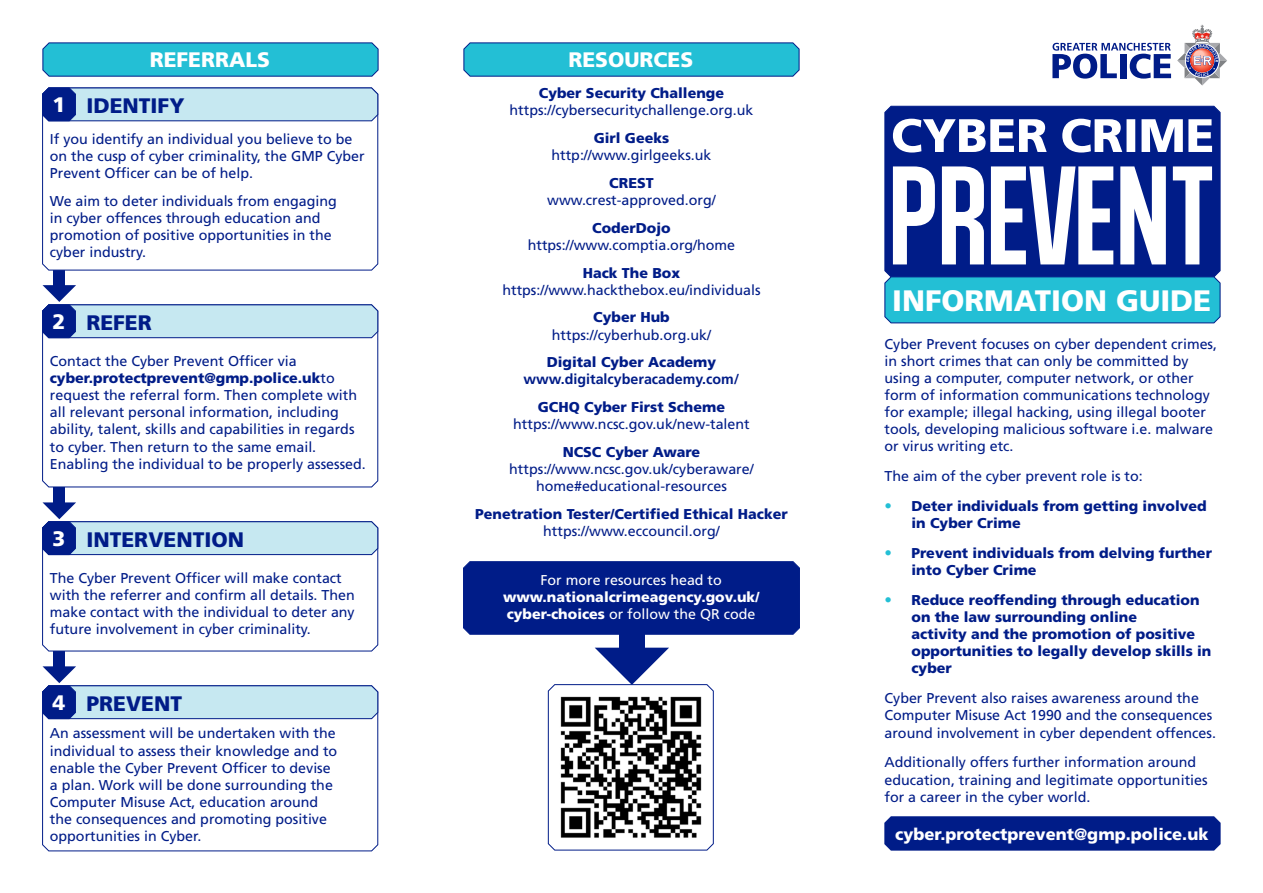
<style>
.page{position:relative;width:1263px;height:893px;background:#fff}
.page>*{position:absolute;margin:0;border:0;box-sizing:border-box;transform-origin:0 0}
.t1{font:900 29.55px "Frutiger LT Std";color:#fff}
.t2{font:900 21px "Frutiger LT Std";color:#001c88}
.t3{font:900 21px "Frutiger LT Std";color:#fff}
.t4{font:900 16.5px "Frutiger LT Std";color:#fff}
.t5{font:14.25px/17.1px "Frutiger LT Std";color:#001c88}
.t6{font:900 14.25px/17.1px "Frutiger LT Std";color:#001c88}
.t7{font:900 14.25px/17.1px "Frutiger LT Std";color:#fff;text-align:center}
.t8{font:700 14.25px/17.1px "Frutiger LT Std";color:#001c88;text-align:center}
.s1{font-weight:900}
.s2{font-weight:400}
.s3{font-weight:400;font-size:15px;color:#23bfd5}
</style>
<div class="page">
<div style="left:54px;top:480px;width:11px;height:26px;background:#001c88"></div>
<div style="left:54px;top:263px;width:11px;height:25px;background:#001c88"></div>
<div style="left:54px;top:644px;width:11px;height:26px;background:#001c88"></div>
<svg style="left:884px;top:105px;width:337px;height:171px;background:#09248c"></svg>
<svg style="left:884px;top:276px;width:337px;height:48px;background:#25b7d1"></svg>
<svg style="left:463px;top:42px;width:337px;height:35px;background:#26b6d1"></svg>
<div style="left:884px;top:816px;width:337px;height:35px;background:#001c88"></div>
<svg style="left:1052px;top:43px;width:119px;height:36px"></svg>
<svg style="left:1177px;top:25px;width:50px;height:61px"></svg>
<svg style="left:548px;top:648px;width:166px;height:203px"></svg>
<div style="left:619px;top:629px;width:26px;height:26px;background:#001c88"></div>
<div style="left:463px;top:561px;width:337px;height:74px;background:#001c88"></div>
<svg style="left:893px;top:119px;width:319px;height:34px"></svg>
<svg style="left:893px;top:166px;width:319px;height:98px"></svg>
<svg style="left:42px;top:42px;width:337px;height:35px;background:#26b6d1"></svg>
<svg style="left:42px;top:122px;width:336px;height:149px"></svg>
<svg style="left:42px;top:87px;width:336px;height:35px;background:#a9c9e1"></svg>
<svg style="left:42px;top:338px;width:336px;height:150px"></svg>
<svg style="left:42px;top:285px;width:336px;height:53px"></svg>
<svg style="left:42px;top:502px;width:336px;height:150px"></svg>
<div style="left:43px;top:522px;width:32px;height:33px;background:#001c88;border-radius:6px"></div>
<div style="left:42px;top:521px;width:34px;height:34px;border:1px solid #001c88;border-radius:6px"></div>
<svg style="left:42px;top:719px;width:336px;height:133px"></svg>
<svg style="left:42px;top:666px;width:336px;height:53px"></svg>
<p class="t3" style="left:150px;top:47px;width:122px">REFERRALS</p>
<p class="t3" style="left:53px;top:92px;width:14px">1</p>
<p class="t5" style="left:50px;top:130px;width:316px">If you identify an individual you believe to be on the cusp of cyber criminality, the GMP Cyber<br>Prevent Officer can be of help.</p>
<p class="t5" style="left:50px;top:192px;width:289px">We aim to deter individuals from engaging in cyber offences through education and promotion of positive opportunities in the cyber industry.</p>
<p class="t2" style="left:86px;top:93px;width:100px">IDENTIFY</p>
<p class="t3" style="left:53px;top:309px;width:14px">2</p>
<p class="t5" style="left:50px;top:353px;width:317px">Contact the Cyber Prevent Officer via <span class="s1">cyber.protectprevent@gmp.police.uk</span>to request the referral form. Then complete with all relevant personal information, including ability, talent, skills and capabilities in regards to cyber. Then return to the same email.<br>Enabling the individual to be properly assessed.</p>
<p class="t2" style="left:86px;top:310px;width:67px">REFER</p>
<p class="t3" style="left:53px;top:526px;width:14px">3</p>
<p class="t5" style="left:50px;top:569px;width:306px">The Cyber Prevent Officer will make contact with the referrer and confirm all details. Then make contact with the individual to deter any future involvement in cyber criminality.</p>
<p class="t2" style="left:86px;top:526px;width:159px">INTERVENTION</p>
<p class="t3" style="left:53px;top:690px;width:14px">4</p>
<p class="t2" style="left:86px;top:691px;width:97px">PREVENT</p>
<p class="t5" style="left:50px;top:725px;width:289px">An assessment will be undertaken with the individual to assess their knowledge and to enable the Cyber Prevent Officer to devise a plan. Work will be done surrounding the Computer Misuse Act, education around the consequences and promoting positive opportunities in Cyber.</p>
<p class="t3" style="left:568px;top:47px;width:126px">RESOURCES</p>
<p class="t5" style="left:509px;top:85px;width:245px;text-align:center"><span class="s1">Cyber Security Challenge </span>https://cybersecuritychallenge.org.uk</p>
<p class="t5" style="left:551px;top:130px;width:161px;text-align:center"><span class="s1">Girl Geeks </span>http://www.girlgeeks.uk</p>
<p class="t5" style="left:547px;top:175px;width:170px;text-align:center"><span class="s1">CREST </span>www.crest-approved.org/</p>
<p class="t5" style="left:528px;top:219px;width:209px;text-align:center"><span class="s1">CoderDojo </span>https://www.comptia.org/home</p>
<p class="t5" style="left:502px;top:264px;width:260px;text-align:center"><span class="s1">Hack The Box </span>https://www.hackthebox.eu/individuals</p>
<p class="t5" style="left:552px;top:309px;width:161px;text-align:center"><span class="s1">Cyber Hub </span>https://cyberhub.org.uk/</p>
<p class="t8" style="left:524px;top:354px;width:217px"><span class="s1">Digital Cyber Academy </span>www.digitalcyberacademy.com/</p>
<p class="t5" style="left:513px;top:399px;width:238px;text-align:center"><span class="s1">GCHQ Cyber First Scheme </span>https://www.ncsc.gov.uk/new-talent</p>
<p class="t5" style="left:509px;top:443px;width:246px;text-align:center"><span class="s1">NCSC Cyber Aware </span>https://www.ncsc.gov.uk/cyberaware/ home#educational-resources</p>
<p class="t6" style="left:475px;top:505px;width:314px;text-align:center">Penetration Tester/Certified Ethical Hacker <span class="s2">https://www.eccouncil.org/</span></p>
<p class="t7" style="left:503px;top:571px;width:258px"><span class="s2">For more resources head to </span>www.nationalcrimeagency.gov.uk/ cyber-choices <span class="s2">or follow the QR code</span></p>
<p class="t1" style="left:892px;top:283px;width:321px">INFORMATION GUIDE</p>
<p class="t5" style="left:884px;top:335px;width:334px">Cyber Prevent focuses on cyber dependent crimes, in short crimes that can only be committed by using a computer, computer network, or other form of information communications technology for example; illegal hacking, using illegal booter tools, developing malicious software i.e. malware or virus writing etc.</p>
<p class="t5" style="left:884px;top:468px;width:260px">The aim of the cyber prevent role is to:</p>
<p class="t6" style="left:911px;top:498px;width:297px;text-indent:-27px"><span class="s3">•</span> Deter individuals from getting involved in Cyber Crime</p>
<p class="t6" style="left:911px;top:544px;width:302px;text-indent:-27px"><span class="s3">•</span> Prevent individuals from delving further into Cyber Crime</p>
<p class="t6" style="left:911px;top:591px;width:301px;text-indent:-27px"><span class="s3">•</span> Reduce reoffending through education on the law surrounding online<br>activity and the promotion of positive opportunities to legally develop skills in cyber</p>
<p class="t5" style="left:884px;top:690px;width:333px">Cyber Prevent also raises awareness around the<br>Computer Misuse Act 1990 and the consequences around involvement in cyber dependent offences.</p>
<p class="t5" style="left:884px;top:754px;width:325px">Additionally offers further information around education, training and legitimate opportunities for a career in the cyber world.</p>
<p class="t4" style="left:895px;top:824px;width:315px">cyber.protectprevent@gmp.police.uk</p>
</div>
